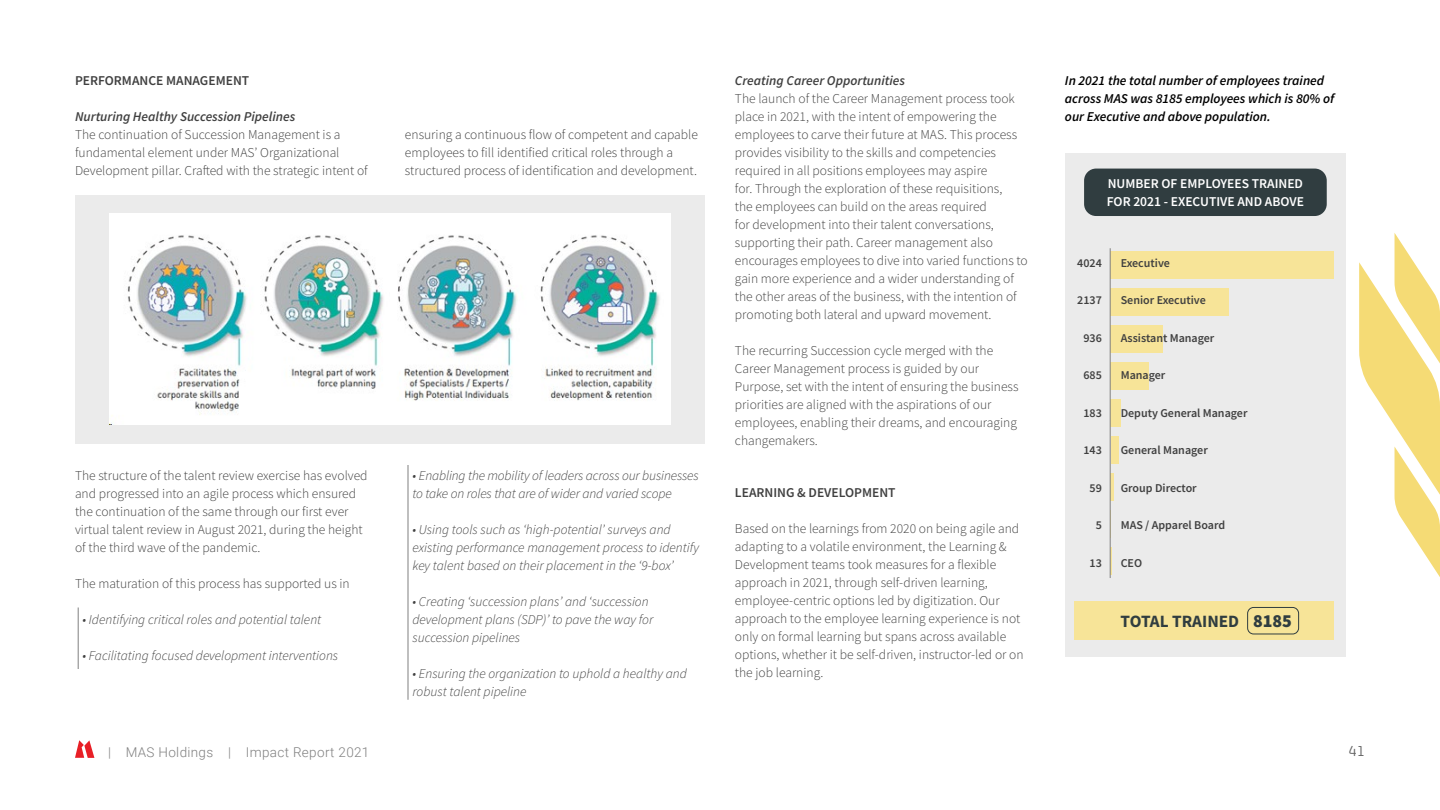
<style>
.page{position:relative;width:1440px;height:810px;background:#fff}
.page>*{position:absolute;margin:0;border:0;box-sizing:border-box;transform-origin:0 0}
.t1{font:700 17.25px "Source Sans Pro";color:#303d40}
.t2{font:300 13.5px/18px "Source Sans Pro";color:#404040}
.t3{font:italic 300 13.5px/18px "Source Sans Pro";color:#404040}
.t4{font:italic 600 13.5px/18px "Source Sans Pro";color:#000}
.t5{font:italic 600 13.5px "Source Sans Pro";color:#404040}
.t6{font:600 13.5px/18px "Source Sans Pro";color:#fff}
.t7{font:600 13.5px "Source Sans Pro";color:#404040}
.t8{font:300 13.5px "Roboto";letter-spacing:.025em;color:#808080}
.t9{font:13.5px "Offside";color:#666}
.t10{font:600 12px "Source Sans Pro";color:#404040}
.s1{font-weight:900;font-size:18px}
</style>
<div class="page">
<svg style="left:75px;top:740px;width:19px;height:18px"></svg>
<svg style="left:1359px;top:233px;width:81px;height:344px"></svg>
<div style="left:75px;top:195px;width:630px;height:249px;background:#ebebeb"></div>
<img style="left:110px;top:213px;width:560px;height:211px">
<div style="left:1065px;top:153px;width:280px;height:504px;background:#ebebeb"></div>
<div style="left:1084px;top:169px;width:243px;height:47px;background:#303d40;border-radius:12px"></div>
<div style="left:1075px;top:602px;width:259px;height:38px;background:#f7e498"></div>
<hr style="left:1111px;top:474px;width:3px;height:27px;background:#f7e498">
<svg style="left:1111px;top:548px;width:1px;height:27px"></svg>
<div style="left:1111px;top:437px;width:8px;height:27px;background:#f7e498"></div>
<div style="left:1111px;top:400px;width:10px;height:27px;background:#f7e498"></div>
<div style="left:1111px;top:363px;width:38px;height:27px;background:#f7e498"></div>
<div style="left:1111px;top:326px;width:52px;height:27px;background:#f7e498"></div>
<div style="left:1111px;top:289px;width:118px;height:27px;background:#f7e498"></div>
<div style="left:1111px;top:252px;width:223px;height:27px;background:#f7e498"></div>
<div style="left:1247px;top:607px;width:52px;height:27px;border:1px solid #303d40;border-radius:6px"></div>
<hr style="left:78px;top:608px;width:1px;height:61px;background:#808080">
<hr style="left:408px;top:465px;width:1px;height:235px;background:#808080">
<hr style="left:1110px;top:248px;width:1px;height:330px;background:#808080">
<p class="t7" style="left:75px;top:72px;width:176px">PERFORMANCE MANAGEMENT</p>
<p class="t5" style="left:75px;top:108px;width:222px">Nurturing Healthy Succession Pipelines</p>
<p class="t2" style="left:75px;top:126px;width:294px">The continuation of Succession Management is a fundamental element under MAS’ Organizational<br>Development pillar. Crafted with the strategic intent of</p>
<p class="t2" style="left:75px;top:466px;width:294px">The structure of the talent review exercise has evolved and progressed into an agile process which ensured the continuation of the same through our first ever virtual talent review in August 2021, during the height of the third wave of the pandemic.</p>
<p class="t2" style="left:75px;top:574px;width:276px">The maturation of this process has supported us in</p>
<p class="t3" style="left:83px;top:610px;width:240px">• Identifying critical roles and potential talent</p>
<p class="t3" style="left:83px;top:646px;width:257px">• Facilitating focused development interventions</p>
<p class="t2" style="left:405px;top:126px;width:294px">ensuring a continuous flow of competent and capable employees to fill identified critical roles through a structured process of identification and development.</p>
<p class="t3" style="left:412px;top:466px;width:288px">• Enabling the mobility of leaders across our businesses to take on roles that are of wider and varied scope</p>
<p class="t3" style="left:412px;top:520px;width:288px">• Using tools such as ‘high-potential’ surveys and existing performance management process to identify key talent based on their placement in the ‘9-box’</p>
<p class="t3" style="left:412px;top:592px;width:242px">• Creating ‘succession plans’ and ‘succession development plans (SDP)’ to pave the way for succession pipelines</p>
<p class="t3" style="left:412px;top:664px;width:276px">• Ensuring the organization to uphold a healthy and robust talent pipeline</p>
<p class="t5" style="left:735px;top:72px;width:172px">Creating Career Opportunities</p>
<p class="t2" style="left:735px;top:90px;width:294px">The launch of the Career Management process took place in 2021, with the intent of empowering the employees to carve their future at MAS. This process provides visibility to the skills and competencies required in all positions employees may aspire<br>for. Through the exploration of these requisitions,<br>the employees can build on the areas required<br>for development into their talent conversations, supporting their path. Career management also encourages employees to dive into varied functions to gain more experience and a wider understanding of the other areas of the business, with the intention of promoting both lateral and upward movement.</p>
<p class="t2" style="left:735px;top:342px;width:285px">The recurring Succession cycle merged with the Career Management process is guided by our Purpose, set with the intent of ensuring the business priorities are aligned with the aspirations of our employees, enabling their dreams, and encouraging changemakers.</p>
<p class="t7" style="left:735px;top:484px;width:162px">LEARNING &amp; DEVELOPMENT</p>
<p class="t2" style="left:735px;top:520px;width:290px">Based on the learnings from 2020 on being agile and adapting to a volatile environment, the Learning &amp; Development teams took measures for a flexible approach in 2021, through self-driven learning, employee-centric options led by digitization. Our approach to the employee learning experience is not only on formal learning but spans across available options, whether it be self-driven, instructor-led or on the job learning.</p>
<p class="t4" style="left:1065px;top:71px;width:271px">In 2021 the total number of employees trained across MAS was 8185 employees which is 80% of our Executive and above population.</p>
<p class="t6" style="left:1107px;top:174px;width:199px">NUMBER OF EMPLOYEES TRAINED<br>FOR 2021 - EXECUTIVE AND ABOVE</p>
<p class="t10" style="left:1077px;top:255px;width:26px">4024</p>
<p class="t10" style="left:1077px;top:293px;width:26px">2137</p>
<p class="t10" style="left:1083px;top:330px;width:20px">936</p>
<p class="t10" style="left:1083px;top:368px;width:20px">685</p>
<p class="t10" style="left:1083px;top:405px;width:20px">183</p>
<p class="t10" style="left:1083px;top:443px;width:20px">143</p>
<p class="t10" style="left:1090px;top:480px;width:14px">59</p>
<p class="t10" style="left:1096px;top:518px;width:8px">5</p>
<p class="t10" style="left:1090px;top:555px;width:14px">13</p>
<p class="t10" style="left:1121px;top:255px;width:51px">Executive</p>
<p class="t10" style="left:1121px;top:293px;width:87px">Senior Executive</p>
<p class="t10" style="left:1121px;top:330px;width:95px">Assistant Manager</p>
<p class="t10" style="left:1121px;top:368px;width:46px">Manager</p>
<p class="t10" style="left:1121px;top:405px;width:128px">Deputy General Manager</p>
<p class="t10" style="left:1121px;top:443px;width:89px">General Manager</p>
<p class="t10" style="left:1121px;top:480px;width:78px">Group Director</p>
<p class="t10" style="left:1121px;top:518px;width:106px">MAS / Apparel Board</p>
<p class="t10" style="left:1121px;top:555px;width:23px">CEO</p>
<p class="t1" style="left:1121px;top:609px;width:173px">TOTAL TRAINED <span class="s1">8185</span></p>
<p class="t8" style="left:108px;top:742px;width:263px">| MAS Holdings | Impact Report 2021</p>
<p class="t9" style="left:1349px;top:742px;width:18px">41</p>
</div>
